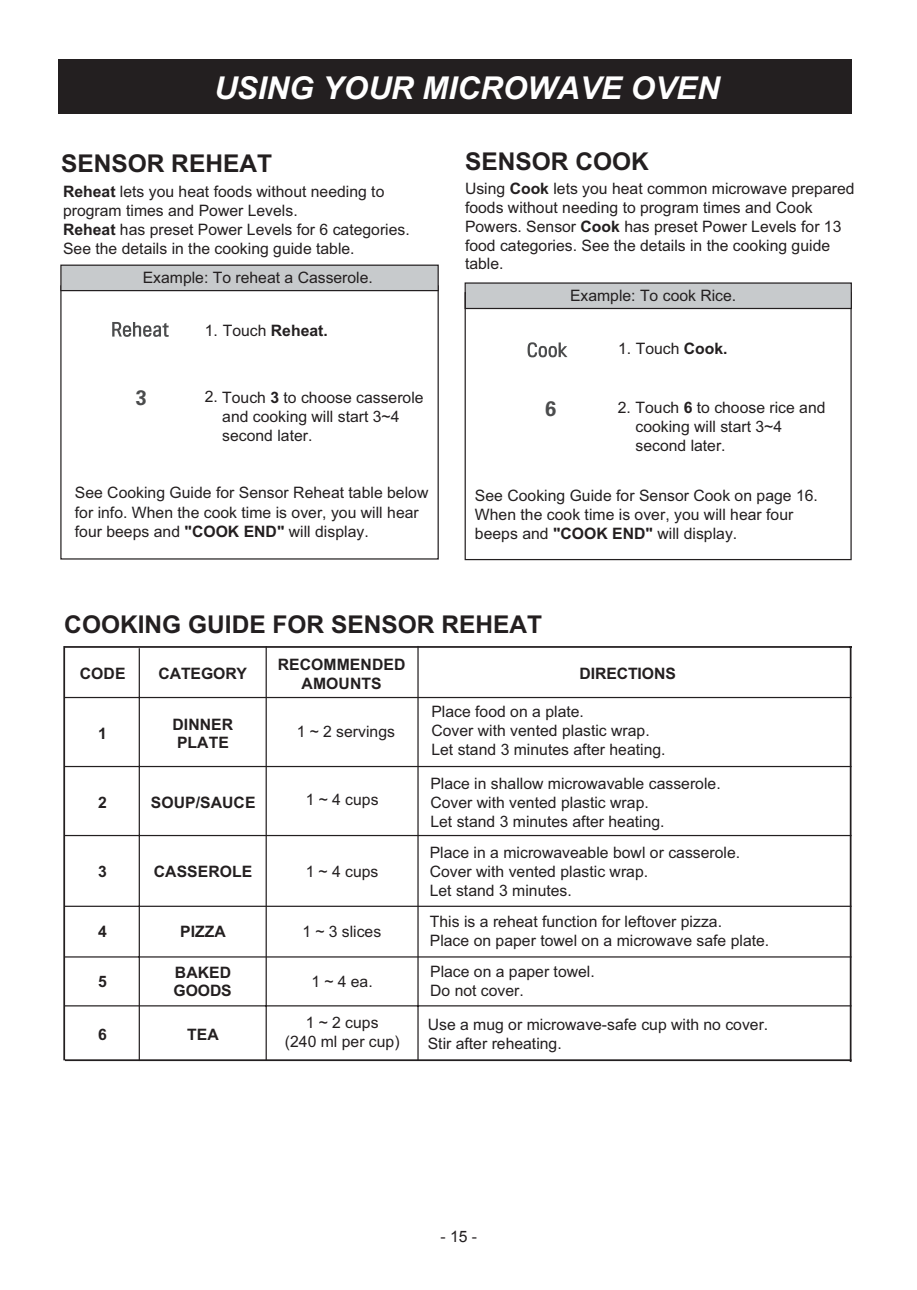
<style>
.page{position:relative;width:917px;height:1290px;background:#fff}
.page>*{position:absolute;margin:0;border:0;box-sizing:border-box;transform-origin:0 0}
.t1{font:italic 700 31.5px "Arial";color:#fff}
.t2{font:700 24.5px "Arial";color:#231f20}
.t3{font:700 21px "Univers";color:#4b4c4d;scale:.95 1}
.t4{font:15.75px/18.9px "Arial";color:#231f20}
.t5{font:700 15.75px/18.4px "Arial";letter-spacing:.005em;color:#231f20}
.s1{font-weight:700}
</style>
<div class="page">
<svg style="left:60px;top:285px;width:792px;height:276px"></svg>
<div style="left:61px;top:266px;width:377px;height:24px;background:#c7cacc"></div>
<div style="left:466px;top:283px;width:385px;height:25px;background:#c7cacc"></div>
<div style="left:465px;top:282px;width:387px;height:27px;border:1px solid #231f20"></div>
<div style="left:59px;top:60px;width:793px;height:54px;background:#231f20"></div>
<hr style="left:266px;top:646px;width:1px;height:414px;background:#231f20">
<hr style="left:417px;top:646px;width:2px;height:414px;background:#231f20">
<hr style="left:65px;top:1005px;width:787px;height:1px;background:#231f20">
<hr style="left:65px;top:1059px;width:787px;height:2px;background:#231f20">
<hr style="left:63px;top:646px;width:2px;height:414px;background:#231f20">
<hr style="left:139px;top:648px;width:1px;height:413px;background:#231f20">
<hr style="left:64px;top:697px;width:788px;height:1px;background:#231f20">
<hr style="left:64px;top:766px;width:788px;height:1px;background:#231f20">
<hr style="left:64px;top:835px;width:788px;height:1px;background:#231f20">
<hr style="left:64px;top:906px;width:788px;height:1px;background:#231f20">
<hr style="left:64px;top:956px;width:788px;height:1px;background:#231f20">
<hr style="left:850px;top:646px;width:2px;height:416px;background:#231f20">
<hr style="left:64px;top:646px;width:788px;height:2px;background:#231f20">
<div style="left:60px;top:265px;width:379px;height:26px;border:1px solid #231f20"></div>
<svg style="left:112px;top:322px;width:57px;height:15px"></svg>
<svg style="left:528px;top:342px;width:40px;height:15px"></svg>
<h1 class="t1" style="left:214px;top:69px;width:507px">USING YOUR MICROWAVE OVEN</h1>
<h2 class="t2" style="left:61px;top:155px;width:213px">SENSOR REHEAT</h2>
<p class="t4" style="left:63px;top:183px;width:348px"><span class="s1">Reheat</span> lets you heat foods without needing to program times and Power Levels.<br><span class="s1">Reheat</span> has preset Power Levels for 6 categories.<br>See the details in the cooking guide table.</p>
<p class="t4" style="left:143px;top:269px;width:232px">Example: To reheat a Casserole.</p>
<p class="t4" style="left:205px;top:322px;width:125px">1. Touch <span class="s1">Reheat.</span></p>
<h2 class="t2" style="left:465px;top:152px;width:185px">SENSOR COOK</h2>
<p class="t4" style="left:465px;top:180px;width:391px">Using <span class="s1">Cook</span> lets you heat common microwave prepared foods without needing to program times and Cook Powers. Sensor <span class="s1">Cook</span> has preset Power Levels for 13 food categories. See the details in the cooking guide table.</p>
<p class="t4" style="left:570px;top:287px;width:168px">Example: To cook Rice.</p>
<p class="t4" style="left:618px;top:340px;width:111px">1. Touch <span class="s1">Cook.</span></p>
<h3 class="t3" style="left:136px;top:390px;width:13px">3</h3>
<p class="t4" style="left:222px;top:389px;width:203px;text-indent:-18px">2. Touch <span class="s1">3</span> to choose casserole and cooking will start 3~4 second later.</p>
<p class="t4" style="left:636px;top:400px;width:192px;text-indent:-18px">2. Touch <span class="s1">6</span> to choose rice and cooking will start 3~4 second later.</p>
<p class="t4" style="left:475px;top:487px;width:345px">See Cooking Guide for Sensor Cook on page 16.<br>When the cook time is over, you will hear four beeps and <span class="s1">"COOK END"</span> will display.</p>
<h3 class="t3" style="left:545px;top:401px;width:13px">6</h3>
<p class="t4" style="left:75px;top:485px;width:355px">See Cooking Guide for Sensor Reheat table below for info. When the cook time is over, you will hear four beeps and <span class="s1">"COOK END"</span> will display.</p>
<h2 class="t2" style="left:64px;top:615px;width:479px">COOKING GUIDE FOR SENSOR REHEAT</h2>
<p class="t5" style="left:80px;top:666px;width:47px">CODE</p>
<p class="t5" style="left:158px;top:666px;width:90px">CATEGORY</p>
<p class="t5" style="left:278px;top:656px;width:129px;text-align:center">RECOMMENDED<br>AMOUNTS</p>
<p class="t5" style="left:580px;top:666px;width:98px">DIRECTIONS</p>
<p class="t5" style="left:98px;top:725px;width:10px">1</p>
<p class="t5" style="left:172px;top:716px;width:62px">DINNER<br>PLATE</p>
<p class="t4" style="left:297px;top:724px;width:100px">1 ~ 2 servings</p>
<p class="t4" style="left:431px;top:703px;width:236px">Place food on a plate.<br>Cover with vented plastic wrap.<br>Let stand 3 minutes after heating.</p>
<p class="t5" style="left:98px;top:794px;width:10px">2</p>
<p class="t5" style="left:151px;top:794px;width:106px">SOUP/SAUCE</p>
<p class="t4" style="left:306px;top:791px;width:74px">1 ~ 4 cups</p>
<p class="t5" style="left:98px;top:863px;width:10px">3</p>
<p class="t5" style="left:154px;top:863px;width:100px">CASSEROLE</p>
<p class="t4" style="left:306px;top:863px;width:74px">1 ~ 4 cups</p>
<p class="t4" style="left:430px;top:776px;width:292px">Place in shallow microwavable casserole.<br>Cover with vented plastic wrap.<br>Let stand 3 minutes after heating.</p>
<p class="t4" style="left:430px;top:845px;width:312px">Place in a microwaveable bowl or casserole.<br>Cover with vented plastic wrap.<br>Let stand 3 minutes.</p>
<p class="t5" style="left:98px;top:923px;width:10px">4</p>
<p class="t5" style="left:180px;top:923px;width:47px">PIZZA</p>
<p class="t4" style="left:303px;top:923px;width:80px">1 ~ 3 slices</p>
<p class="t4" style="left:430px;top:913px;width:341px">This is a reheat function for leftover pizza.<br>Place on paper towel on a microwave safe plate.</p>
<p class="t5" style="left:98px;top:974px;width:10px">5</p>
<p class="t5" style="left:174px;top:965px;width:60px">BAKED<br>GOODS</p>
<p class="t4" style="left:430px;top:963px;width:166px">Place on a paper towel.<br>Do not cover.</p>
<p class="t5" style="left:98px;top:1026px;width:10px">6</p>
<p class="t5" style="left:187px;top:1026px;width:33px">TEA</p>
<p class="t4" style="left:312px;top:973px;width:63px">1 ~ 4 ea.</p>
<p class="t4" style="left:285px;top:1014px;width:116px;text-align:center">1 ~ 2 cups<br>(240 ml per cup)</p>
<p class="t4" style="left:428px;top:1017px;width:342px">Use a mug or microwave-safe cup with no cover.<br>Stir after reheating.</p>
<p class="t4" style="left:440px;top:1227px;width:38px">- 15 -</p>
</div>
